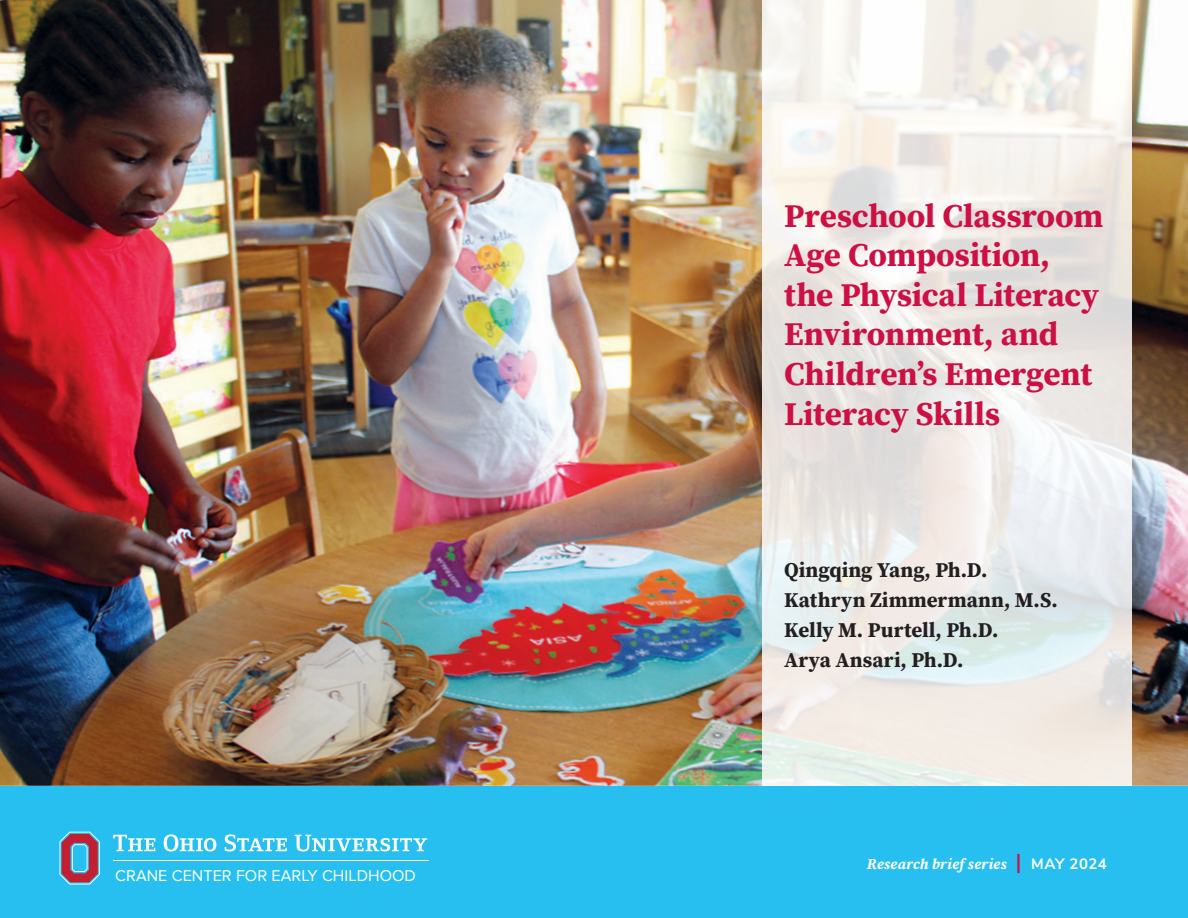
<style>
.page{position:relative;width:1188px;height:918px;background:#fff}
.page>*{position:absolute;margin:0;border:0;box-sizing:border-box;transform-origin:0 0}
.t1{font:700 33px/39.6px "Buckeye Serif";letter-spacing:-.005em;color:#cd1044}
.t2{font:700 21px "Buckeye Serif";letter-spacing:.005em;color:#231f20}
.t3{font:16.2px "Proxima Nova";color:#fff}
.t4{font:italic 700 15px "Buckeye Serif";letter-spacing:.005em;color:#fff}
.s1{font-family:"Buckeye Sans";font-weight:400;font-style:normal;font-size:27px;color:#cd1044}
.s2{font-family:"Buckeye Sans";font-style:normal}
</style>
<div class="page">
<div style="left:0;top:786px;width:1188px;height:132px;background:#26bff0"></div>
<img style="left:0;top:0;width:1188px;height:786px">
<svg style="left:762px;top:0;width:370px;height:786px"></svg>
<svg style="left:60px;top:832px;width:40px;height:53px"></svg>
<hr style="left:113px;top:860px;width:315px;height:1px;background:#fff">
<svg style="left:113px;top:835px;width:42px;height:16px"></svg>
<svg style="left:164px;top:834px;width:52px;height:18px"></svg>
<svg style="left:225px;top:834px;width:62px;height:18px"></svg>
<svg style="left:295px;top:835px;width:132px;height:17px"></svg>
<p class="t3" style="left:115px;top:866px;width:302px">CRANE CENTER FOR EARLY CHILDHOOD</p>
<p class="t1" style="left:784px;top:195px;width:321px">Preschool Classroom<br>Age Composition,</p>
<p class="t1" style="left:784px;top:274px;width:316px">the Physical Literacy<br>Environment, and</p>
<p class="t1" style="left:784px;top:354px;width:310px">Children’s Emergent<br>Literacy Skills</p>
<p class="t2" style="left:784px;top:555px;width:205px">Qingqing Yang, Ph.D.</p>
<p class="t2" style="left:784px;top:585px;width:275px">Kathryn Zimmermann, M.S.</p>
<p class="t2" style="left:784px;top:615px;width:216px">Kelly M. Purtell, Ph.D.</p>
<p class="t2" style="left:784px;top:645px;width:181px">Arya Ansari, Ph.D.</p>
<p class="t4" style="left:867px;top:853px;width:242px">Research brief series <span class="s1">l</span> <span class="s2">MAY 2024</span></p>
</div>
